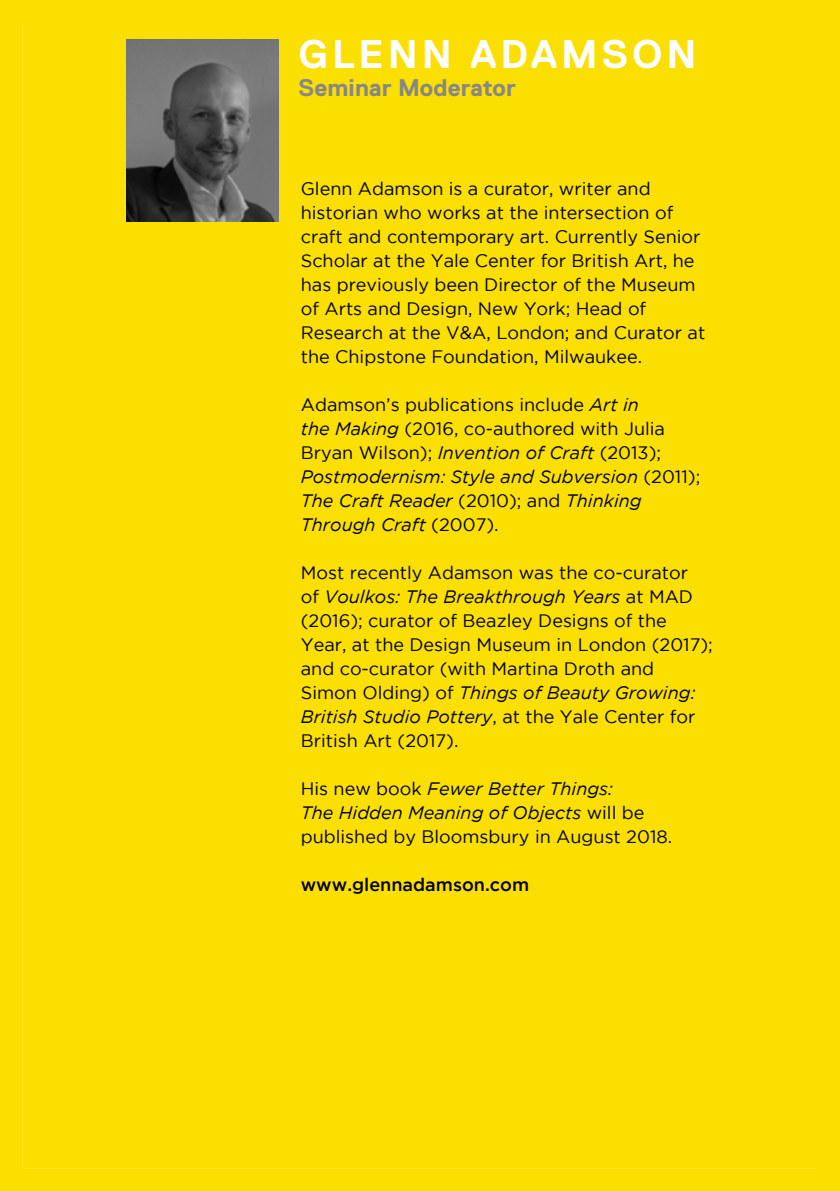
<style>
.page{position:relative;width:840px;height:1191px;background:#fff}
.page>*{position:absolute;margin:0;border:0;box-sizing:border-box;transform-origin:0 0}
.t1{font:700 40px "Replica";letter-spacing:.1em;color:#fff}
.t2{font:700 24px "Replica";letter-spacing:.005em;color:#878787}
.t3{font:18px/24px "Gotham";color:#000}
.t4{font:500 18px "Gotham";color:#000}
.s1{font-style:italic}
</style>
<div class="page">
<div style="left:0;top:0;width:839px;height:1191px;background:#fbdf00"></div>
<img style="left:127px;top:40px;width:151px;height:181px">
<h1 class="t1" style="left:298px;top:32px;width:399px">GLENN ADAMSON</h1>
<h2 class="t2" style="left:298px;top:75px;width:219px">Seminar Moderator</h2>
<p class="t3" style="left:300px;top:176px;width:406px">Glenn Adamson is a curator, writer and historian who works at the intersection of craft and contemporary art. Currently Senior Scholar at the Yale Center for British Art, he has previously been Director of the Museum of Arts and Design, New York; Head of Research at the V&amp;A, London; and Curator at the Chipstone Foundation, Milwaukee.</p>
<p class="t3" style="left:300px;top:392px;width:401px">Adamson’s publications include <span class="s1">Art in<br>the Making</span> (2016, co-authored with Julia Bryan Wilson); <span class="s1">Invention of Craft</span> (2013); <span class="s1">Postmodernism: Style and Subversion</span> (2011); <span class="s1">The Craft Reader</span> (2010); and <span class="s1">Thinking Through Craft</span> (2007).</p>
<p class="t3" style="left:300px;top:560px;width:413px">Most recently Adamson was the co-curator<br>of <span class="s1">Voulkos: The Breakthrough Years</span> at MAD (2016); curator of Beazley Designs of the Year, at the Design Museum in London (2017); and co-curator (with Martina Droth and Simon Olding) of <span class="s1">Things of Beauty Growing:<br>British Studio Pottery</span>, at the Yale Center for British Art (2017).</p>
<p class="t3" style="left:300px;top:776px;width:372px">His new book <span class="s1">Fewer Better Things:<br>The Hidden Meaning of Objects</span> will be published by Bloomsbury in August 2018.</p>
<p class="t4" style="left:300px;top:874px;width:230px">www.glennadamson.com</p>
</div>
